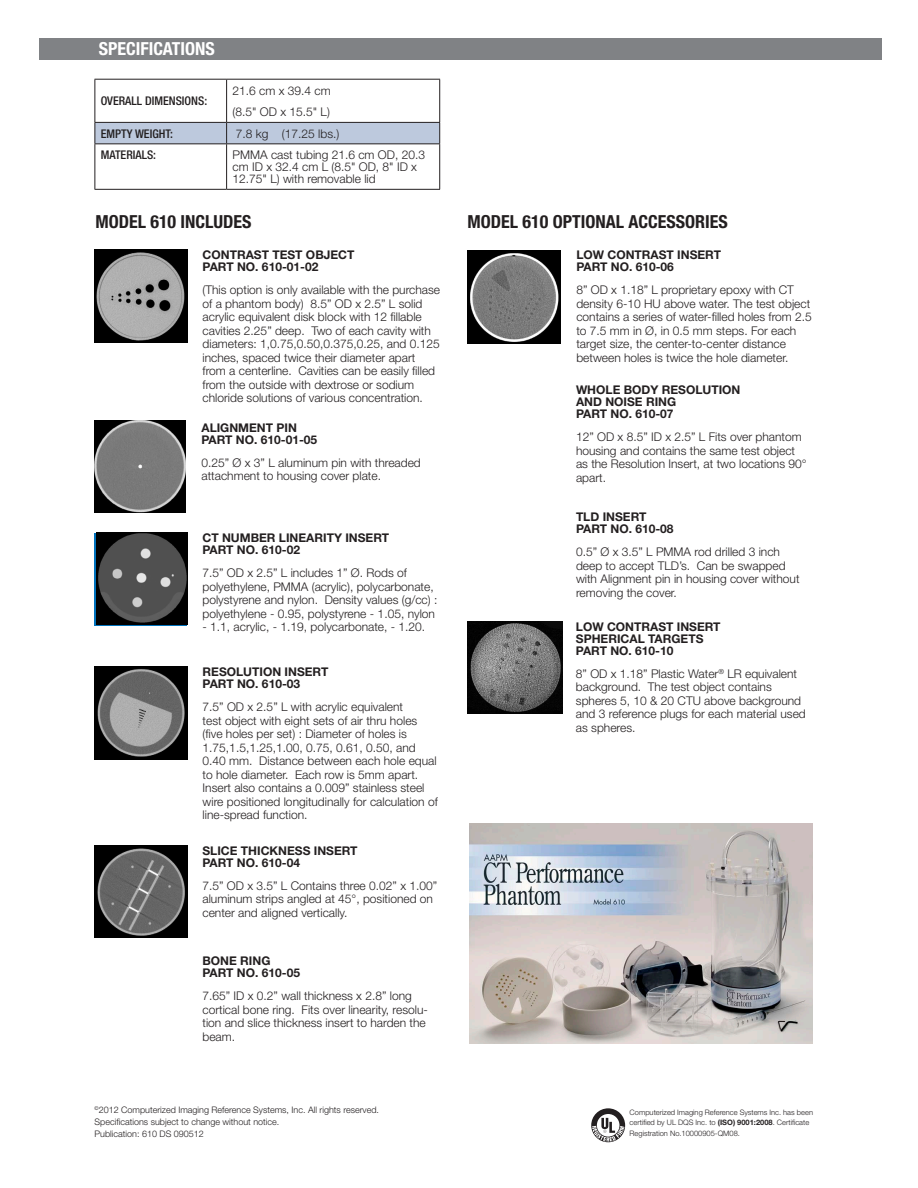
<style>
.page{position:relative;width:918px;height:1188px;background:#fff}
.page>*{position:absolute;margin:0;border:0;box-sizing:border-box;transform-origin:0 0}
.t1{font:700 condensed 18px "Helvetica Neue";color:#231f20}
.t2{font:700 condensed 18px "Helvetica Neue";color:#fff}
.t3{font:300 12px/13.5px "Helvetica Neue";color:#231f20}
.t4{font:700 12px/12px "Helvetica Neue";color:#231f20}
.t5{font:500 condensed 12px "Helvetica Neue";color:#231f20}
.t6{font:300 9px/12px "Helvetica Neue";color:#231f20}
.t7{font:300 7.5px/10.5px "Helvetica Neue";color:#231f20}
.s1{font-weight:700}
</style>
<div class="page">
<img style="left:468px;top:622px;width:94px;height:91px">
<div style="left:39px;top:38px;width:842px;height:21px;background:#808285"></div>
<img style="left:94px;top:667px;width:93px;height:92px">
<img style="left:468px;top:251px;width:92px;height:93px">
<img style="left:94px;top:845px;width:93px;height:93px">
<img style="left:94px;top:250px;width:93px;height:93px">
<div style="left:94px;top:533px;width:93px;height:92px;background:#0072bc"></div>
<img style="left:96px;top:533px;width:91px;height:92px">
<img style="left:469px;top:823px;width:344px;height:220px">
<hr style="left:94px;top:79px;width:133px;height:1px;background:#231f20">
<hr style="left:94px;top:80px;width:1px;height:42px;background:#231f20">
<hr style="left:227px;top:79px;width:213px;height:1px;background:#231f20">
<hr style="left:226px;top:80px;width:1px;height:42px;background:#231f20">
<hr style="left:439px;top:80px;width:1px;height:42px;background:#231f20">
<div style="left:94px;top:122px;width:346px;height:21px;background:#bdc9dd"></div>
<hr style="left:94px;top:143px;width:133px;height:1px;background:#231f20">
<hr style="left:94px;top:144px;width:1px;height:45px;background:#231f20">
<hr style="left:227px;top:143px;width:213px;height:1px;background:#231f20">
<hr style="left:226px;top:144px;width:1px;height:45px;background:#231f20">
<hr style="left:439px;top:144px;width:1px;height:45px;background:#231f20">
<hr style="left:94px;top:189px;width:133px;height:1px;background:#231f20">
<hr style="left:227px;top:189px;width:213px;height:1px;background:#231f20">
<img style="left:94px;top:421px;width:92px;height:91px">
<svg style="left:591px;top:1108px;width:34px;height:34px"></svg>
<h1 class="t2" style="left:99px;top:38px;width:117px">SPECIFICATIONS</h1>
<p class="t5" style="left:101px;top:94px;width:108px">OVERALL DIMENSIONS:</p>
<p class="t3" style="left:233px;top:79px;width:100px;line-height:21.8px">21.6 cm x 39.4 cm (8.5" OD x 15.5" L)</p>
<p class="t5" style="left:101px;top:126px;width:74px">EM PTY WEIGHT:</p>
<p class="t3" style="left:236px;top:127px;width:105px">7.8 kg (17.25 lbs.)</p>
<p class="t5" style="left:101px;top:148px;width:16px">MATERIALS</p>
<p class="t5" style="left:153px;top:148px;width:4px">:</p>
<p class="t3" style="left:233px;top:149px;width:194px;line-height:12px">PMMA cast tubing 21.6 cm OD, 20.3 cm ID x 32.4 cm L (8.5" OD, 8" ID x<br>12.75" L) with removable lid</p>
<h1 class="t1" style="left:95px;top:210px;width:157px">MODEL 610 INCLUDES</h1>
<h1 class="t1" style="left:468px;top:210px;width:261px">MODEL 610 OPTIONAL ACCESSORIES</h1>
<p class="t4" style="left:203px;top:249px;width:153px">CONTRAST TEST OBJECT<br>PART NO. 610-01-02</p>
<p class="t3" style="left:203px;top:283px;width:239px">(This option is only available with the purchase of a phantom body) 8.5” OD x 2.5” L solid acrylic equivalent disk block with 12 fillable cavities 2.25” deep. Two of each cavity with diameters: 1,0.75,0.50,0.375,0.25, and 0.125 inches, spaced twice their diameter apart from a centerline. Cavities can be easily filled from the outside with dextrose or sodium chloride solutions of various concentration.</p>
<p class="t4" style="left:201px;top:421px;width:117px">ALIGNMENT PIN<br>PART NO. 610-01-05</p>
<p class="t3" style="left:201px;top:456px;width:221px">0.25” Ø x 3” L aluminum pin with threaded attachment to housing cover plate.</p>
<p class="t4" style="left:202px;top:532px;width:188px">CT NUMBER LINEARITY INSERT<br>PART NO. 610-02</p>
<p class="t3" style="left:202px;top:566px;width:236px">7.5” OD x 2.5” L includes 1” Ø. Rods of polyethylene, PMMA (acrylic), polycarbonate, polystyrene and nylon. Density values (g/cc) : polyethylene - 0.95, polystyrene - 1.05, nylon</p>
<p class="t3" style="left:202px;top:620px;width:224px">- 1.1, acrylic, - 1.19, polycarbonate, - 1.20.</p>
<p class="t4" style="left:203px;top:665px;width:127px">RESOLUTION INSERT<br>PART NO. 610-03</p>
<p class="t3" style="left:203px;top:700px;width:237px">7.5” OD x 2.5” L with acrylic equivalent<br>test object with eight sets of air thru holes (five holes per set) : Diameter of holes is 1.75,1.5,1.25,1.00, 0.75, 0.61, 0.50, and 0.40 mm. Distance between each hole equal to hole diameter. Each row is 5mm apart.<br>Insert also contains a 0.009” stainless steel wire positioned longitudinally for calculation of line-spread function.</p>
<p class="t4" style="left:202px;top:844px;width:157px">SLICE THICKNESS INSERT<br>PART NO. 610-04</p>
<p class="t3" style="left:202px;top:879px;width:236px">7.5” OD x 3.5” L Contains three 0.02” x 1.00” aluminum strips angled at 45°, positioned on center and aligned vertically.</p>
<p class="t4" style="left:202px;top:955px;width:99px">BONE RING<br>PART NO. 610-05</p>
<p class="t3" style="left:202px;top:989px;width:227px">7.65” ID x 0.2” wall thickness x 2.8” long cortical bone ring. Fits over linearity, resolu&shy;tion and slice thickness insert to harden the beam.</p>
<p class="t6" style="left:94px;top:1103px;width:286px"><sup>©</sup>2012 Computerized Imaging Reference Systems, Inc. All rights reserved.<br>Specifications subject to change without notice.<br>Publication: 610 DS 090512</p>
<p class="t4" style="left:576px;top:249px;width:146px">LOW CONTRAST INSERT<br>PART NO. 610-06</p>
<p class="t3" style="left:576px;top:283px;width:237px">8” OD x 1.18” L proprietary epoxy with CT density 6-10 HU above water. The test object contains a series of water-filled holes from 2.5 to 7.5 mm in Ø, in 0.5 mm steps. For each target size, the center-to-center distance between holes is twice the hole diameter.</p>
<p class="t4" style="left:576px;top:384px;width:166px">WHOLE BODY RESOLUTION<br>AND NOISE RING<br>PART NO. 610-07</p>
<p class="t3" style="left:576px;top:430px;width:232px">12” OD x 8.5” ID x 2.5” L Fits over phantom housing and contains the same test object as the Resolution Insert, at two locations 90° apart.</p>
<p class="t4" style="left:576px;top:510px;width:99px">TLD INSERT<br>PART NO. 610-08</p>
<p class="t3" style="left:576px;top:545px;width:225px">0.5” Ø x 3.5” L PMMA rod drilled 3 inch deep to accept TLD’s. Can be swapped with Alignment pin in housing cover without removing the cover.</p>
<p class="t4" style="left:576px;top:620px;width:110px">LOW CONTRAST INSERT<br>SPHERICAL TAR</p>
<p class="t4" style="left:576px;top:632px;width:113px;text-indent:96px">GETS<br>PART NO. 610-10</p>
<p class="t3" style="left:576px;top:667px;width:231px">8” OD x 1.18” Plastic Water<sup>®</sup> LR equivalent background. The test object contains spheres 5, 10 &amp; 20 CTU above background and 3 reference plugs for each material used as spheres.</p>
<p class="t7" style="left:630px;top:1107px;width:185px">Computerized Imaging Reference Systems Inc. has been certified by UL DQS Inc. to <span class="s1">(ISO) 9001:2008</span>. Certificate<br>Registration No.10000905-QM08.</p>
</div>
